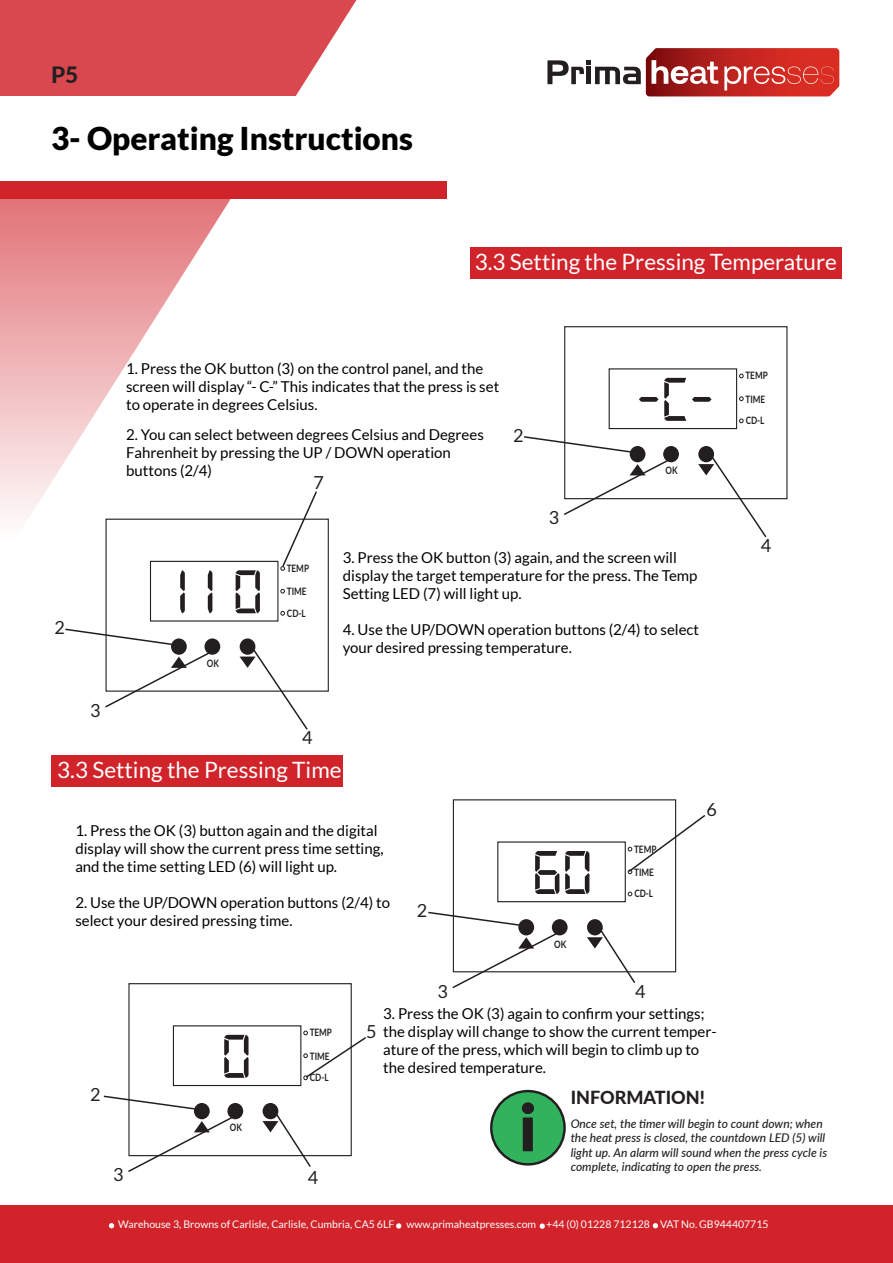
<style>
.page{position:relative;width:893px;height:1263px;background:#fff}
.page>*{position:absolute;margin:0;border:0;box-sizing:border-box;transform-origin:0 0}
.t1{font:65.55px "Digital 7";color:#231f20}
.t2{font:900 65.1px "Lato";color:#231f20}
.t3{font:900 31.5px "Lato";color:#000}
.t4{font:22.5px "Lato";color:#fff}
.t5{font:800 22.5px "Lato";color:#231f20}
.t6{font:18px "Lato";color:#231f20}
.t7{font:800 18px "Lato";color:#231f20}
.t8{font:15px/18px "Lato";color:#000}
.t9{font:italic 500 12px/14.4px "Lato";color:#231f20}
.t10{font:10.5px "Lato";color:#fff}
.t11{font:700 10.2px/21.8px "Lato";color:#231f20;scale:.8 1}
</style>
<div class="page">
<svg style="left:0;top:0;width:356px;height:518px"></svg>
<div style="left:0;top:1205px;width:893px;height:58px;background:#d2222a"></div>
<svg style="left:653px;top:1223px;width:5px;height:5px"></svg>
<svg style="left:109px;top:1223px;width:5px;height:5px"></svg>
<svg style="left:396px;top:1223px;width:5px;height:5px"></svg>
<svg style="left:540px;top:1223px;width:5px;height:6px"></svg>
<div style="left:0;top:96px;width:446px;height:103px;background:#fff"></div>
<div style="left:0;top:181px;width:446px;height:18px;background:#d1232a"></div>
<svg style="left:547px;top:48px;width:292px;height:48px"></svg>
<div style="left:470px;top:247px;width:371px;height:32px;background:#d1232a"></div>
<svg style="left:524px;top:326px;width:263px;height:212px"></svg>
<svg style="left:64px;top:490px;width:265px;height:240px"></svg>
<div style="left:52px;top:756px;width:291px;height:31px;background:#d1232a"></div>
<div style="left:491px;top:1091px;width:74px;height:73px;background:#33b25e;border-radius:50%"></div>
<div style="left:490px;top:1090px;width:76px;height:75px;border:2px solid #231f20;border-radius:50%"></div>
<svg style="left:428px;top:799px;width:278px;height:190px"></svg>
<svg style="left:103px;top:983px;width:263px;height:189px"></svg>
<h3 class="t5" style="left:51px;top:58px;width:29px">P5</h3>
<p class="t3" style="left:51px;top:120px;width:363px">3- Operating Instructions</p>
<p class="t4" style="left:475px;top:249px;width:364px">3.3 Setting the Pressing Temperature</p>
<p class="t6" style="left:54px;top:618px;width:12px">2</p>
<p class="t6" style="left:90px;top:700px;width:12px">3</p>
<p class="t8" style="left:126px;top:359px;width:375px">1. Press the OK button (3) on the control panel, and the screen will display “- C-” This indicates that the press is set to operate in degrees Celsius.</p>
<p class="t8" style="left:126px;top:426px;width:359px">2. You can select between degrees Celsius and Degrees</p>
<p class="t8" style="left:126px;top:444px;width:326px">Fahrenheit by pressing the UP / DOWN operation</p>
<p class="t8" style="left:126px;top:462px;width:87px">buttons (2/4)</p>
<p class="t6" style="left:313px;top:472px;width:12px">7</p>
<p class="t6" style="left:513px;top:425px;width:12px">2</p>
<p class="t6" style="left:549px;top:508px;width:12px">3</p>
<p class="t1" style="left:636px;top:371px;width:80px">-c-</p>
<p class="t11" style="left:666px;top:459px;width:17px">OK</p>
<p class="t1" style="left:177px;top:563px;width:87px">1 1 0</p>
<p class="t11" style="left:207px;top:652px;width:17px">OK</p>
<p class="t11" style="left:287px;top:557px;width:29px">TEMP</p>
<p class="t11" style="left:287px;top:580px;width:26px">TIME<br>CD-L</p>
<p class="t6" style="left:302px;top:728px;width:12px">4</p>
<p class="t8" style="left:343px;top:548px;width:356px">3. Press the OK button (3) again, and the screen will display the target temperature for the press. The Temp<br>Setting LED (7) will light up.</p>
<p class="t8" style="left:343px;top:620px;width:358px">4. Use the UP/DOWN operation buttons (2/4) to select your desired pressing temperature.</p>
<p class="t4" style="left:57px;top:757px;width:286px">3.3 Setting the Pressing Time</p>
<p class="t8" style="left:75px;top:821px;width:310px">1. Press the OK (3) button again and the digital display will show the current press time setting, and the time setting LED (6) will light up.</p>
<p class="t8" style="left:75px;top:893px;width:316px">2. Use the UP/DOWN operation buttons (2/4) to select your desired pressing time.</p>
<p class="t6" style="left:417px;top:900px;width:12px">2</p>
<p class="t6" style="left:437px;top:981px;width:12px">3</p>
<p class="t1" style="left:532px;top:844px;width:62px">60</p>
<p class="t11" style="left:554px;top:932px;width:17px">OK</p>
<p class="t11" style="left:634px;top:837px;width:29px">TEMP</p>
<p class="t11" style="left:634px;top:861px;width:26px">TIME<br>CD-L</p>
<p class="t6" style="left:635px;top:981px;width:12px">4</p>
<p class="t6" style="left:706px;top:799px;width:12px">6</p>
<p class="t11" style="left:745px;top:364px;width:29px">TEMP</p>
<p class="t11" style="left:745px;top:388px;width:26px">TIME<br>CD-L</p>
<p class="t6" style="left:761px;top:535px;width:12px">4</p>
<p class="t6" style="left:90px;top:1084px;width:12px">2</p>
<p class="t1" style="left:221px;top:1028px;width:32px">0</p>
<p class="t11" style="left:230px;top:1116px;width:17px">OK</p>
<p class="t11" style="left:310px;top:1021px;width:29px">TEMP</p>
<p class="t11" style="left:310px;top:1044px;width:26px">TIME<br>CD-L</p>
<p class="t6" style="left:113px;top:1165px;width:12px">3</p>
<p class="t6" style="left:308px;top:1167px;width:12px">4</p>
<p class="t6" style="left:366px;top:1021px;width:12px">5</p>
<p class="t8" style="left:383px;top:1004px;width:335px">3. Press the OK (3) again to confirm your settings; the display will change to show the current temper&shy;ature of the press, which will begin to climb up to the desired temperature.</p>
<p class="t2" style="left:518px;top:1089px;width:20px">i</p>
<p class="t7" style="left:571px;top:1084px;width:136px">INFORMATION!</p>
<p class="t9" style="left:571px;top:1116px;width:258px">Once set, the timer will begin to count down; when the heat press is closed, the countdown LED (5) will light up. An alarm will sound when the press cycle is complete, indicating to open the press.</p>
<p class="t10" style="left:118px;top:1219px;width:652px">Warehouse 3, Browns of Carlisle, Carlisle, Cumbria, CA5 6LF www.primaheatpresses.com +44 (0) 01228 712128 VAT No. GB944407715</p>
</div>
